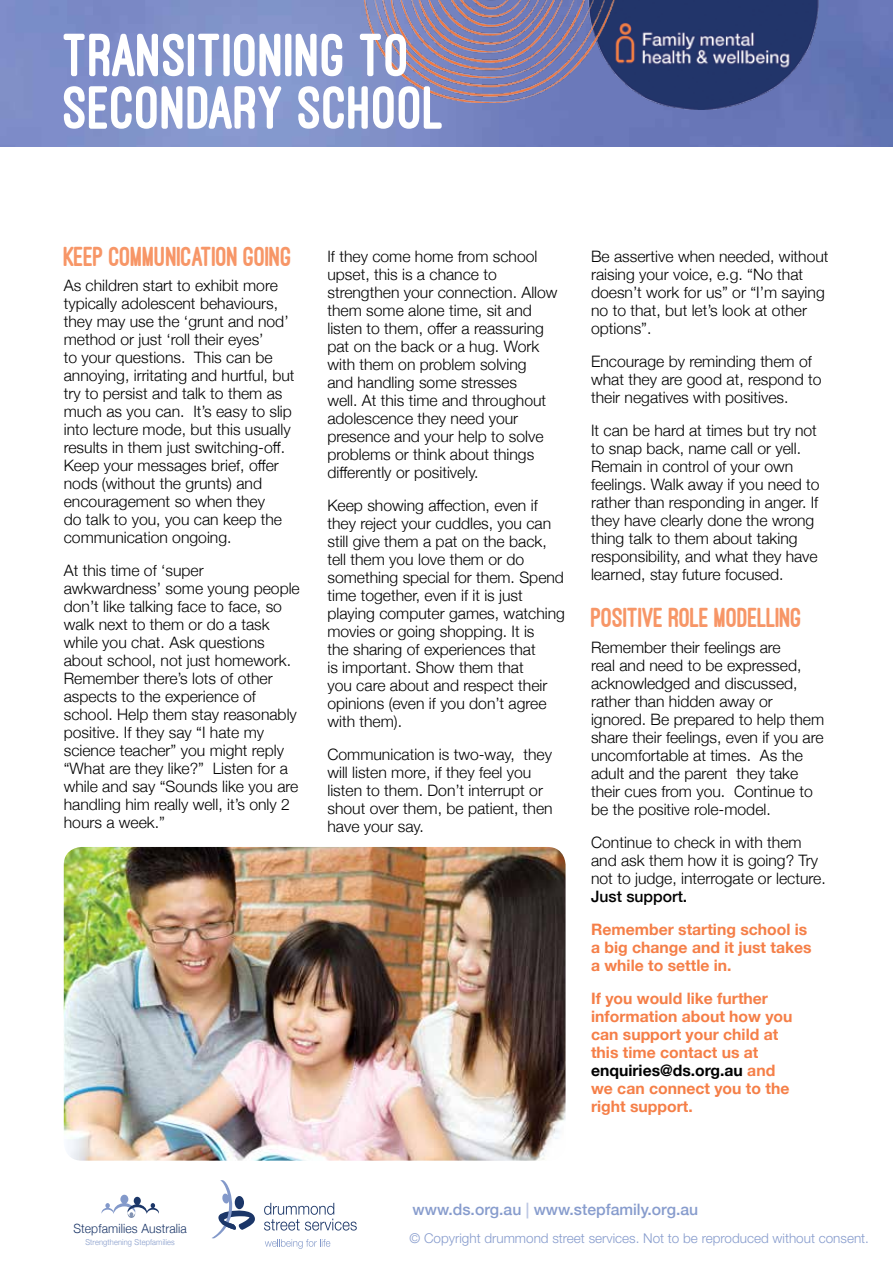
<style>
.page{position:relative;width:893px;height:1263px;background:#fff}
.page>*{position:absolute;margin:0;border:0;box-sizing:border-box;transform-origin:0 0}
.t1{font:800 63px/52.5px "Ostrich Sans";color:#fff}
.t2{font:800 28.5px "Ostrich Sans";letter-spacing:-.02em;color:#f79667}
.t3{font:300 15.75px/18px "Helvetica Neue";color:#000}
.t4{font:700 15.75px/18px "Helvetica Neue";color:#f57f48}
.t5{font:500 15.75px "Helvetica Neue";color:#879ccd}
.t6{font:500 15.75px "Helvetica Neue";color:#000}
.t7{font:300 13.5px "Helvetica Neue CE";color:#879ccd}
.t8{font:300 12.75px "Helvetica Neue";letter-spacing:.01em;color:#1b3668;scale:.95 1}
.t9{font:300 8.1px "Helvetica Neue";letter-spacing:.02em;color:#8399ca;scale:.92 1}
.s1{color:#000}
.s2{color:#bdc7e4}
</style>
<div class="page">
<img style="left:0;top:0;width:893px;height:146px">
<img style="left:579px;top:0;width:255px;height:109px">
<img style="left:364px;top:0;width:255px;height:102px">
<svg style="left:264px;top:1203px;width:93px;height:27px"></svg>
<svg style="left:212px;top:1180px;width:43px;height:58px"></svg>
<svg style="left:265px;top:1239px;width:65px;height:10px"></svg>
<svg style="left:101px;top:1195px;width:58px;height:23px"></svg>
<img style="left:64px;top:847px;width:502px;height:313px">
<h1 class="t1" style="left:64px;top:29px;width:383px">TRANSITIONING TO<br>SECONDARY SCHOOL</h1>
<h2 class="t2" style="left:64px;top:241px;width:230px">KEEP COMMUNICATION GOING</h2>
<p class="t3" style="left:64px;top:276px;width:232px">As children start to exhibit more typically adolescent behaviours, they may use the ‘grunt and nod’ method or just ‘roll their eyes’<br>to your questions. This can be annoying, irritating and hurtful, but try to persist and talk to them as much as you can. It’s easy to slip into lecture mode, but this usually results in them just switching-off.<br>Keep your messages brief, offer nods (without the grunts) and encouragement so when they<br>do talk to you, you can keep the communication ongoing.</p>
<p class="t3" style="left:64px;top:561px;width:238px">At this time of ‘super awkwardness’ some young people don’t like talking face to face, so walk next to them or do a task while you chat. Ask questions about school, not just homework.<br>Remember there’s lots of other aspects to the experience of school. Help them stay reasonably positive. If they say “I hate my science teacher” you might reply “What are they like?” Listen for a while and say “Sounds like you are handling him really well, it’s only 2 hours a week.”</p>
<p class="t3" style="left:327px;top:246px;width:232px">If they come home from school upset, this is a chance to strengthen your connection. Allow them some alone time, sit and listen to them, offer a reassuring pat on the back or a hug. Work with them on problem solving<br>and handling some stresses<br>well. At this time and throughout adolescence they need your presence and your help to solve problems or think about things differently or positively.</p>
<p class="t3" style="left:327px;top:495px;width:239px">Keep showing affection, even if they reject your cuddles, you can still give them a pat on the back, tell them you love them or do something special for them. Spend time together, even if it is just playing computer games, watching movies or going shopping. It is<br>the sharing of experiences that<br>is important. Show them that<br>you care about and respect their opinions (even if you don’t agree with them).</p>
<p class="t3" style="left:327px;top:744px;width:227px">Communication is two-way, they will listen more, if they feel you listen to them. Don’t interrupt or shout over them, be patient, then have your say.</p>
<p class="t3" style="left:591px;top:246px;width:239px">Be assertive when needed, without raising your voice, e.g. “No that doesn’t work for us” or “I’m saying no to that, but let’s look at other options”.</p>
<p class="t3" style="left:591px;top:351px;width:232px">Encourage by reminding them of what they are good at, respond to their negatives with positives.</p>
<p class="t3" style="left:591px;top:420px;width:230px">It can be hard at times but try not to snap back, name call or yell.<br>Remain in control of your own feelings. Walk away if you need to rather than responding in anger. If they have clearly done the wrong thing talk to them about taking responsibility, and what they have learned, stay future focused.</p>
<h2 class="t2" style="left:591px;top:602px;width:213px">POSITIVE ROLE MODELLING</h2>
<p class="t3" style="left:591px;top:637px;width:235px">Remember their feelings are<br>real and need to be expressed, acknowledged and discussed, rather than hidden away or ignored. Be prepared to help them share their feelings, even if you are uncomfortable at times. As the adult and the parent they take their cues from you. Continue to be the positive role-model.</p>
<p class="t3" style="left:591px;top:832px;width:236px">Continue to check in with them and ask them how it is going? Try not to judge, interrogate or lecture.</p>
<p class="t6" style="left:591px;top:883px;width:98px">Just support.</p>
<p class="t4" style="left:591px;top:920px;width:222px">Remember starting school is a big change and it just takes a while to settle in.</p>
<p class="t4" style="left:591px;top:989px;width:203px">If you would like further information about how you can support your child at this time contact us at <span class="s1">enquiries@ds.org.au</span> and we can connect you to the right support.</p>
<p class="t8" style="left:73px;top:1218px;width:121px">Stepfamilies Australia</p>
<p class="t9" style="left:85px;top:1236px;width:99px">Strengthening Stepfamilies</p>
<p class="t5" style="left:413px;top:1196px;width:287px">www.ds.org.au <span class="s2">|</span> www.stepfamily.org.au</p>
<p class="t7" style="left:410px;top:1229px;width:461px">© Copyright drummond street services. Not to be reproduced without consent.</p>
</div>
